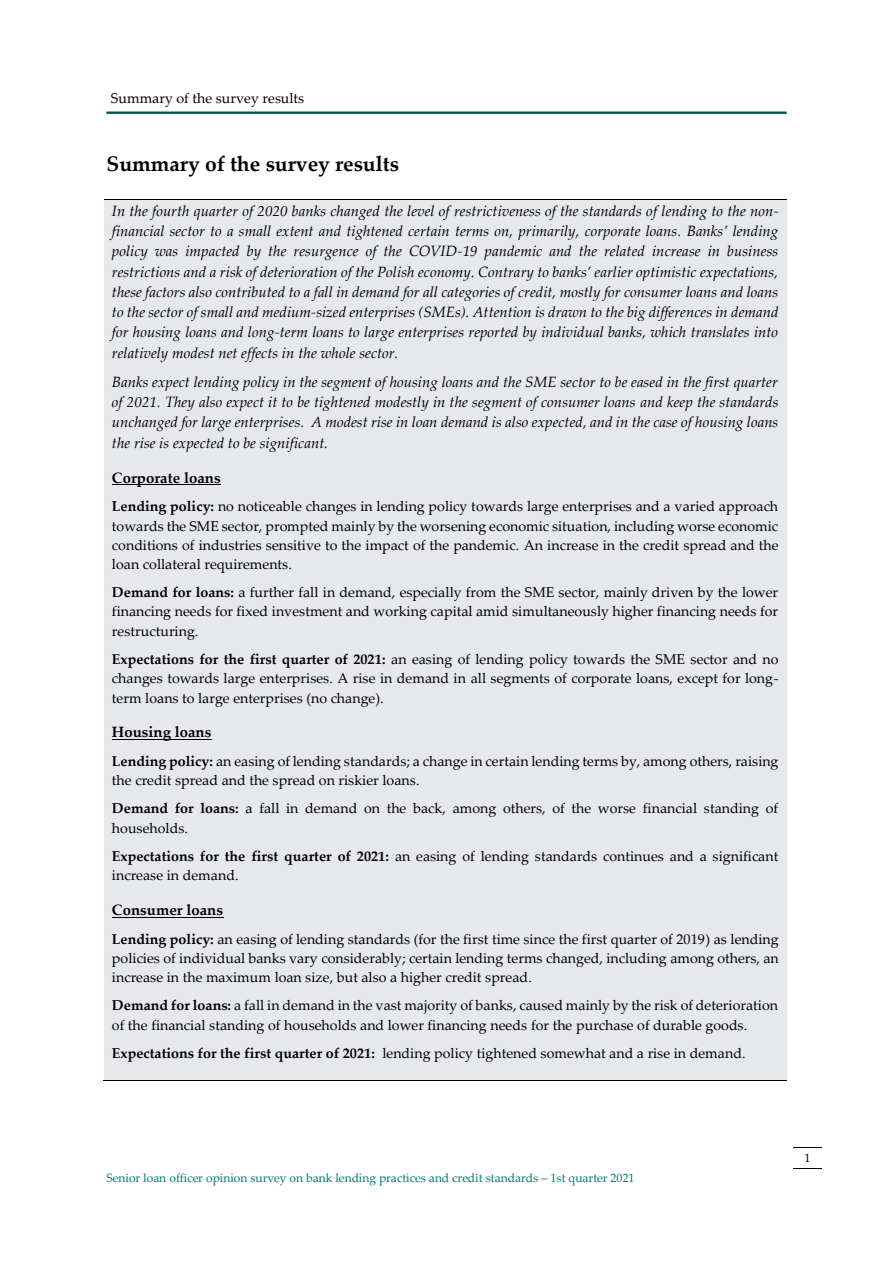
<style>
.page{position:relative;width:893px;height:1263px;background:#fff}
.page>*{position:absolute;margin:0;border:0;box-sizing:border-box;transform-origin:0 0}
.t1{font:700 21px "Palatino Linotype";color:#000}
.t2{font:italic 15px/20.2px "Palatino Linotype";color:#000;text-align:justify}
.t3{font:700 15px "Palatino Linotype";color:#000}
.t4{font:14.25px/19.2px "Palatino Linotype";color:#000;text-align:justify}
.t5{font:12px "Palatino Linotype";color:#007a70}
.t6{font:12px "Palatino Linotype";color:#000}
.s1{font-weight:700}
</style>
<div class="page">
<hr style="left:106px;top:112px;width:681px;height:2px;background:#055">
<svg style="left:793px;top:1147px;width:29px;height:1px"></svg>
<svg style="left:793px;top:1168px;width:29px;height:1px"></svg>
<div style="left:104px;top:200px;width:683px;height:880px;background:#e6e8eb"></div>
<hr style="left:112px;top:484px;width:109px;height:1px;background:#000">
<hr style="left:112px;top:739px;width:100px;height:1px;background:#000">
<hr style="left:112px;top:917px;width:111px;height:1px;background:#000">
<hr style="left:104px;top:199px;width:683px;height:1px;background:#000">
<hr style="left:103px;top:1080px;width:684px;height:1px;background:#000">
<p class="t4" style="left:111px;top:91px;width:195px">Summary of the survey results</p>
<h1 class="t1" style="left:106px;top:155px;width:294px">Summary of the survey results</h1>
<p class="t2" style="left:112px;top:202px;width:668px">In the fourth quarter of 2020 banks changed the level of restrictiveness of the standards of lending to the non&shy;financial sector to a small extent and tightened certain terms on, primarily, corporate loans. Banks’ lending policy was impacted by the resurgence of the COVID-19 pandemic and the related increase in business restrictions and a risk of deterioration of the Polish economy. Contrary to banks’ earlier optimistic expectations, these factors also contributed to a fall in demand for all categories of credit, mostly for consumer loans and loans to the sector of small and medium-sized enterprises (SMEs). Attention is drawn to the big differences in demand for housing loans and long-term loans to large enterprises reported by individual banks, which translates into relatively modest net effects in the whole sector.</p>
<p class="t2" style="left:112px;top:373px;width:668px">Banks expect lending policy in the segment of housing loans and the SME sector to be eased in the first quarter of 2021. They also expect it to be tightened modestly in the segment of consumer loans and keep the standards unchanged for large enterprises. A modest rise in loan demand is also expected, and in the case of housing loans the rise is expected to be significant.</p>
<p class="t3" style="left:112px;top:472px;width:110px">Corporate loans</p>
<p class="t4" style="left:112px;top:498px;width:668px"><span class="s1">Lending policy:</span> no noticeable changes in lending policy towards large enterprises and a varied approach towards the SME sector, prompted mainly by the worsening economic situation, including worse economic conditions of industries sensitive to the impact of the pandemic. An increase in the credit spread and the loan collateral requirements.</p>
<p class="t4" style="left:112px;top:585px;width:668px"><span class="s1">Demand for loans:</span> a further fall in demand, especially from the SME sector, mainly driven by the lower financing needs for fixed investment and working capital amid simultaneously higher financing needs for restructuring.</p>
<p class="t4" style="left:112px;top:651px;width:668px"><span class="s1">Expectations for the first quarter of 2021:</span> an easing of lending policy towards the SME sector and no changes towards large enterprises. A rise in demand in all segments of corporate loans, except for long&shy;term loans to large enterprises (no change).</p>
<p class="t3" style="left:112px;top:726px;width:101px">Housing loans</p>
<p class="t4" style="left:112px;top:753px;width:668px"><span class="s1">Lending policy:</span> an easing of lending standards; a change in certain lending terms by, among others, raising the credit spread and the spread on riskier loans.</p>
<p class="t4" style="left:112px;top:801px;width:668px"><span class="s1">Demand for loans:</span> a fall in demand on the back, among others, of the worse financial standing of households.</p>
<p class="t4" style="left:112px;top:848px;width:668px"><span class="s1">Expectations for the first quarter of 2021:</span> an easing of lending standards continues and a significant increase in demand.</p>
<p class="t3" style="left:112px;top:904px;width:113px">Consumer loans</p>
<p class="t4" style="left:112px;top:931px;width:668px"><span class="s1">Lending policy:</span> an easing of lending standards (for the first time since the first quarter of 2019) as lending policies of individual banks vary considerably; certain lending terms changed, including among others, an increase in the maximum loan size, but also a higher credit spread.</p>
<p class="t4" style="left:112px;top:998px;width:668px"><span class="s1">Demand for loans:</span> a fall in demand in the vast majority of banks, caused mainly by the risk of deterioration of the financial standing of households and lower financing needs for the purchase of durable goods.</p>
<p class="t4" style="left:112px;top:1045px;width:635px"><span class="s1">Expectations for the first quarter of 2021:</span> lending policy tightened somewhat and a rise in demand.</p>
<p class="t5" style="left:106px;top:1173px;width:530px">Senior loan officer opinion survey on bank lending practices and credit standards – 1st quarter 2021</p>
<p class="t6" style="left:804px;top:1153px;width:8px">1</p>
</div>
